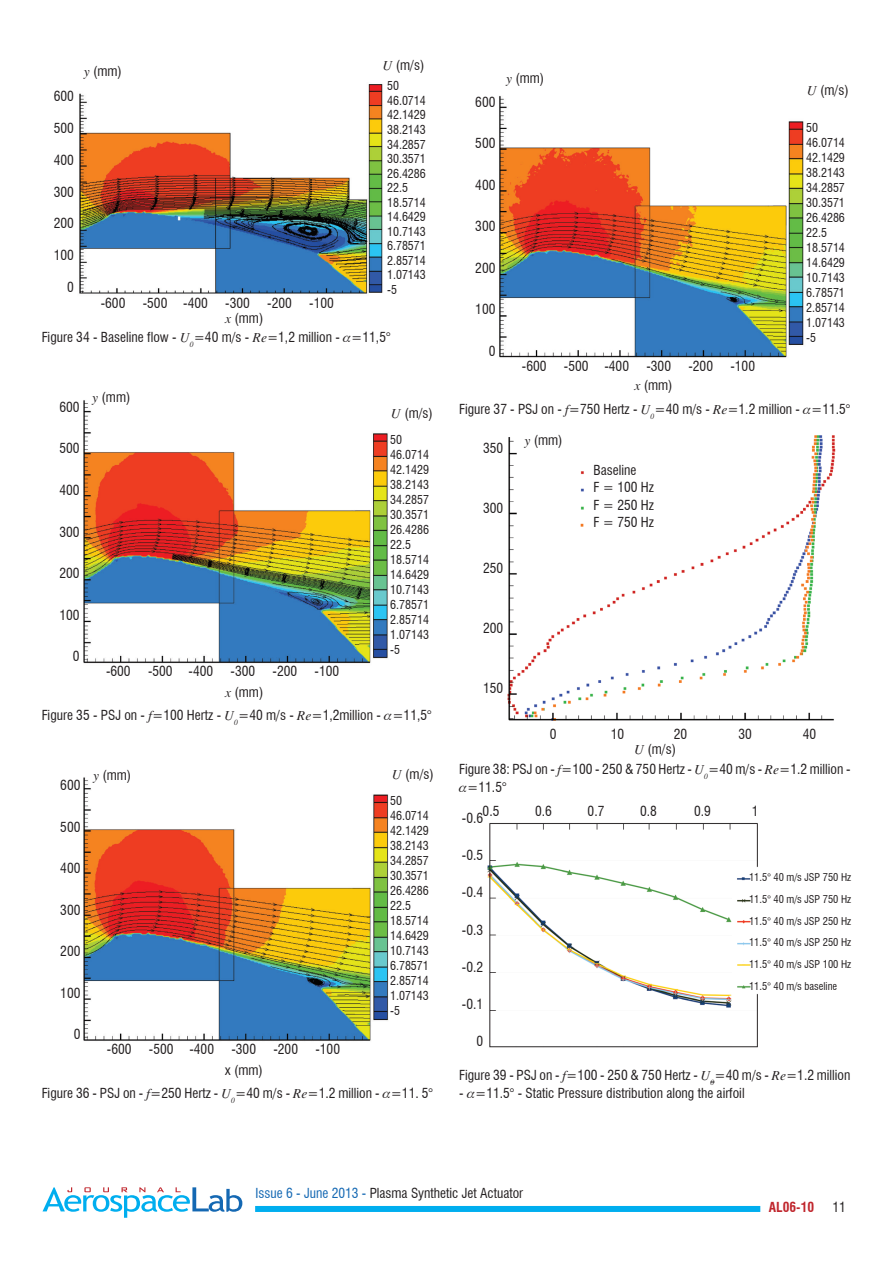
<style>
.page{position:relative;width:893px;height:1263px;background:#fff}
.page>*{position:absolute;margin:0;border:0;box-sizing:border-box;transform-origin:0 0}
.t1{font:condensed 13.5px/17.2px "Swiss 721 BT";color:#231f20}
.t2{font:700 condensed 13.5px "Swiss 721 BT";color:#c0262d}
.t3{font:condensed 12px/15px "Swiss 721 BT";color:#231f20}
.t4{font:condensed 10.5px/21.8px "Swiss 721 BT";color:#231f20;text-align:justify}
.s1{font-family:"Times";font-style:italic;font-stretch:normal}
.s2{color:#1468b3}
</style>
<div class="page">
<div style="left:255px;top:1206px;width:505px;height:6px;background:#00aeef"></div>
<svg style="left:43px;top:1187px;width:199px;height:31px"></svg>
<img style="left:79px;top:84px;width:304px;height:210px">
<img style="left:83px;top:400px;width:305px;height:264px">
<img style="left:83px;top:777px;width:306px;height:264px">
<img style="left:499px;top:96px;width:305px;height:262px">
<img style="left:507px;top:435px;width:329px;height:286px">
<img style="left:487px;top:823px;width:271px;height:225px">
<p class="t1" style="left:54px;top:88px;width:22px">600</p>
<p class="t1" style="left:54px;top:119px;width:22px">500</p>
<p class="t1" style="left:54px;top:151px;width:22px">400</p>
<p class="t1" style="left:54px;top:183px;width:22px">300</p>
<p class="t1" style="left:54px;top:215px;width:22px">200</p>
<p class="t1" style="left:54px;top:247px;width:22px">100</p>
<p class="t1" style="left:67px;top:279px;width:8px">0</p>
<p class="t1" style="left:84px;top:62px;width:40px"><span class="s1">y</span> (mm)</p>
<p class="t1" style="left:101px;top:294px;width:26px">-600</p>
<p class="t1" style="left:143px;top:294px;width:67px">-500 -400</p>
<p class="t1" style="left:225px;top:294px;width:26px">-300</p>
<p class="t1" style="left:267px;top:294px;width:26px">-200</p>
<p class="t1" style="left:309px;top:294px;width:26px">-100</p>
<p class="t1" style="left:225px;top:309px;width:40px"><span class="s1">x</span> (mm)</p>
<p class="t1" style="left:383px;top:56px;width:43px"><span class="s1">U</span> (m/s)</p>
<p class="t3" style="left:387px;top:79px;width:40px;line-height:14.5px">50<br>46.0714<br>42.1429<br>38.2143<br>34.2857<br>30.3571<br>26.4286<br>22.5<br>18.5714<br>14.6429<br>10.7143<br>6.78571<br>2.85714<br>1.07143 -5</p>
<p class="t1" style="left:42px;top:328px;width:350px">Figure 34 - Baseline flow - <span class="s1">U</span><sub>0</sub>=40 m/s - <span class="s1">Re</span>=1,2 million - =11,5°</p>
<p class="t1" style="left:59px;top:398px;width:22px">600</p>
<p class="t1" style="left:59px;top:440px;width:22px">500</p>
<p class="t1" style="left:59px;top:481px;width:22px">400</p>
<p class="t1" style="left:59px;top:523px;width:22px">300</p>
<p class="t1" style="left:59px;top:564px;width:22px">200</p>
<p class="t1" style="left:59px;top:606px;width:22px">100</p>
<p class="t1" style="left:73px;top:648px;width:8px">0</p>
<p class="t1" style="left:92px;top:389px;width:40px"><span class="s1">y</span> (mm)</p>
<p class="t1" style="left:106px;top:662px;width:26px">-600</p>
<p class="t1" style="left:148px;top:662px;width:67px">-500 -400</p>
<p class="t1" style="left:231px;top:662px;width:26px">-300</p>
<p class="t1" style="left:273px;top:662px;width:26px">-200</p>
<p class="t1" style="left:315px;top:662px;width:26px">-100</p>
<p class="t1" style="left:225px;top:683px;width:40px"><span class="s1">x</span> (mm)</p>
<p class="t1" style="left:391px;top:405px;width:43px"><span class="s1">U</span> (m/s)</p>
<p class="t3" style="left:390px;top:432px;width:40px">50<br>46.0714<br>42.1429<br>38.2143<br>34.2857<br>30.3571<br>26.4286<br>22.5<br>18.5714<br>14.6429<br>10.7143<br>6.78571<br>2.85714<br>1.07143 -5</p>
<p class="t1" style="left:42px;top:706px;width:391px">Figure 35 - PSJ on - <span class="s1">f</span>=100 Hertz - <span class="s1">U</span><sub>0</sub>=40 m/s - <span class="s1">Re</span>=1,2million - =11,5°</p>
<p class="t1" style="left:60px;top:776px;width:22px">600</p>
<p class="t1" style="left:60px;top:818px;width:22px">500</p>
<p class="t1" style="left:60px;top:859px;width:22px">400</p>
<p class="t1" style="left:60px;top:901px;width:22px">300</p>
<p class="t1" style="left:60px;top:943px;width:22px">200</p>
<p class="t1" style="left:60px;top:984px;width:22px">100</p>
<p class="t1" style="left:74px;top:1026px;width:8px">0</p>
<p class="t1" style="left:93px;top:767px;width:40px"><span class="s1">y</span> (mm)</p>
<p class="t1" style="left:392px;top:765px;width:43px"><span class="s1">U</span> (m/s)</p>
<p class="t1" style="left:107px;top:1040px;width:26px">-600</p>
<p class="t1" style="left:149px;top:1040px;width:67px">-500 -400</p>
<p class="t1" style="left:231px;top:1040px;width:26px">-300</p>
<p class="t1" style="left:273px;top:1040px;width:26px">-200</p>
<p class="t1" style="left:315px;top:1040px;width:26px">-100</p>
<p class="t1" style="left:225px;top:1062px;width:39px">x (mm)</p>
<p class="t3" style="left:390px;top:793px;width:40px">50<br>46.0714<br>42.1429<br>38.2143<br>34.2857<br>30.3571<br>26.4286<br>22.5<br>18.5714<br>14.6429<br>10.7143<br>6.78571<br>2.85714<br>1.07143 -5</p>
<p class="t1" style="left:42px;top:1084px;width:393px">Figure 36 - PSJ on - <span class="s1">f</span>=250 Hertz - <span class="s1">U</span><sub>0</sub>=40 m/s - <span class="s1">Re</span>=1.2 million - =11. 5°</p>
<p class="t1" style="left:475px;top:93px;width:22px">600</p>
<p class="t1" style="left:475px;top:135px;width:22px">500</p>
<p class="t1" style="left:475px;top:176px;width:22px">400</p>
<p class="t1" style="left:475px;top:218px;width:22px">300</p>
<p class="t1" style="left:475px;top:259px;width:22px">200</p>
<p class="t1" style="left:475px;top:301px;width:22px">100</p>
<p class="t1" style="left:489px;top:342px;width:8px">0</p>
<p class="t1" style="left:506px;top:69px;width:40px"><span class="s1">y</span> (mm)</p>
<p class="t1" style="left:522px;top:357px;width:26px">-600</p>
<p class="t1" style="left:564px;top:357px;width:67px">-500 -400</p>
<p class="t1" style="left:646px;top:357px;width:26px">-300</p>
<p class="t1" style="left:688px;top:357px;width:26px">-200</p>
<p class="t1" style="left:730px;top:357px;width:26px">-100</p>
<p class="t1" style="left:634px;top:376px;width:40px"><span class="s1">x</span> (mm)</p>
<p class="t1" style="left:807px;top:82px;width:43px"><span class="s1">U</span> (m/s)</p>
<p class="t3" style="left:806px;top:121px;width:40px">50<br>46.0714<br>42.1429<br>38.2143<br>34.2857<br>30.3571<br>26.4286<br>22.5<br>18.5714<br>14.6429<br>10.7143<br>6.78571<br>2.85714<br>1.07143 -5</p>
<p class="t1" style="left:459px;top:400px;width:393px">Figure 37 - PSJ on - <span class="s1">f</span>=750 Hertz - <span class="s1">U</span><sub>0</sub>=40 m/s - <span class="s1">Re</span>=1.2 million - =11.5°</p>
<p class="t1" style="left:483px;top:440px;width:22px">350</p>
<p class="t1" style="left:483px;top:500px;width:22px">300</p>
<p class="t1" style="left:483px;top:559px;width:22px">250</p>
<p class="t1" style="left:483px;top:619px;width:22px">200</p>
<p class="t1" style="left:483px;top:679px;width:22px">150</p>
<p class="t1" style="left:524px;top:432px;width:40px"><span class="s1">y</span> (mm)</p>
<p class="t1" style="left:594px;top:461px;width:62px">Baseline<br>F = 100 Hz<br>F = 250 Hz<br>F = 750 Hz</p>
<p class="t1" style="left:550px;top:725px;width:8px">0</p>
<p class="t1" style="left:611px;top:725px;width:15px">10</p>
<p class="t1" style="left:674px;top:725px;width:15px">20</p>
<p class="t1" style="left:738px;top:725px;width:15px">30</p>
<p class="t1" style="left:803px;top:725px;width:15px">40</p>
<p class="t1" style="left:634px;top:740px;width:43px"><span class="s1">U</span> (m/s)</p>
<p class="t1" style="left:467px;top:760px;width:385px;line-height:18px;text-indent:-8px">Figure 38: PSJ on - <span class="s1">f</span>=100 - 250 &amp; 750 Hertz - <span class="s1">U</span><sub>0</sub>=40 m/s - <span class="s1">Re</span>=1.2 million - =11.5°</p>
<p class="t1" style="left:483px;top:803px;width:18px">0.5</p>
<p class="t1" style="left:535px;top:803px;width:18px">0.6</p>
<p class="t1" style="left:588px;top:803px;width:18px">0.7</p>
<p class="t1" style="left:640px;top:803px;width:18px">0.8</p>
<p class="t1" style="left:694px;top:803px;width:18px">0.9</p>
<p class="t1" style="left:752px;top:803px;width:8px">1</p>
<p class="t1" style="left:462px;top:809px;width:23px">-0.6</p>
<p class="t1" style="left:462px;top:847px;width:23px">-0.5</p>
<p class="t1" style="left:462px;top:884px;width:23px">-0.4</p>
<p class="t1" style="left:462px;top:921px;width:23px">-0.3</p>
<p class="t1" style="left:462px;top:958px;width:23px">-0.2</p>
<p class="t1" style="left:462px;top:995px;width:23px">-0.1</p>
<p class="t1" style="left:476px;top:1033px;width:8px">0</p>
<p class="t4" style="left:749px;top:866px;width:104px">11.5° 40 m/s JSP 750 Hz 11.5° 40 m/s JSP 750 Hz 11.5° 40 m/s JSP 250 Hz 11.5° 40 m/s JSP 250 Hz 11.5° 40 m/s JSP 100 Hz 11.5° 40 m/s baseline</p>
<p class="t1" style="left:459px;top:1066px;width:393px">Figure 39 - PSJ on - <span class="s1">f</span>=100 - 250 &amp; 750 Hertz - <span class="s1">U</span><sub>0</sub>=40 m/s - <span class="s1">Re</span>=1.2 million</p>
<p class="t1" style="left:459px;top:1084px;width:287px">- =11.5° - Static Pressure distribution along the airfoil</p>
<p class="t1" style="left:255px;top:1184px;width:269px"><span class="s2">Issue 6 - June 2013 -</span> Plasma Synthetic Jet Actuator</p>
<p class="t2" style="left:769px;top:1199px;width:47px">AL06-10</p>
<p class="t1" style="left:832px;top:1198px;width:15px">11</p>
</div>
